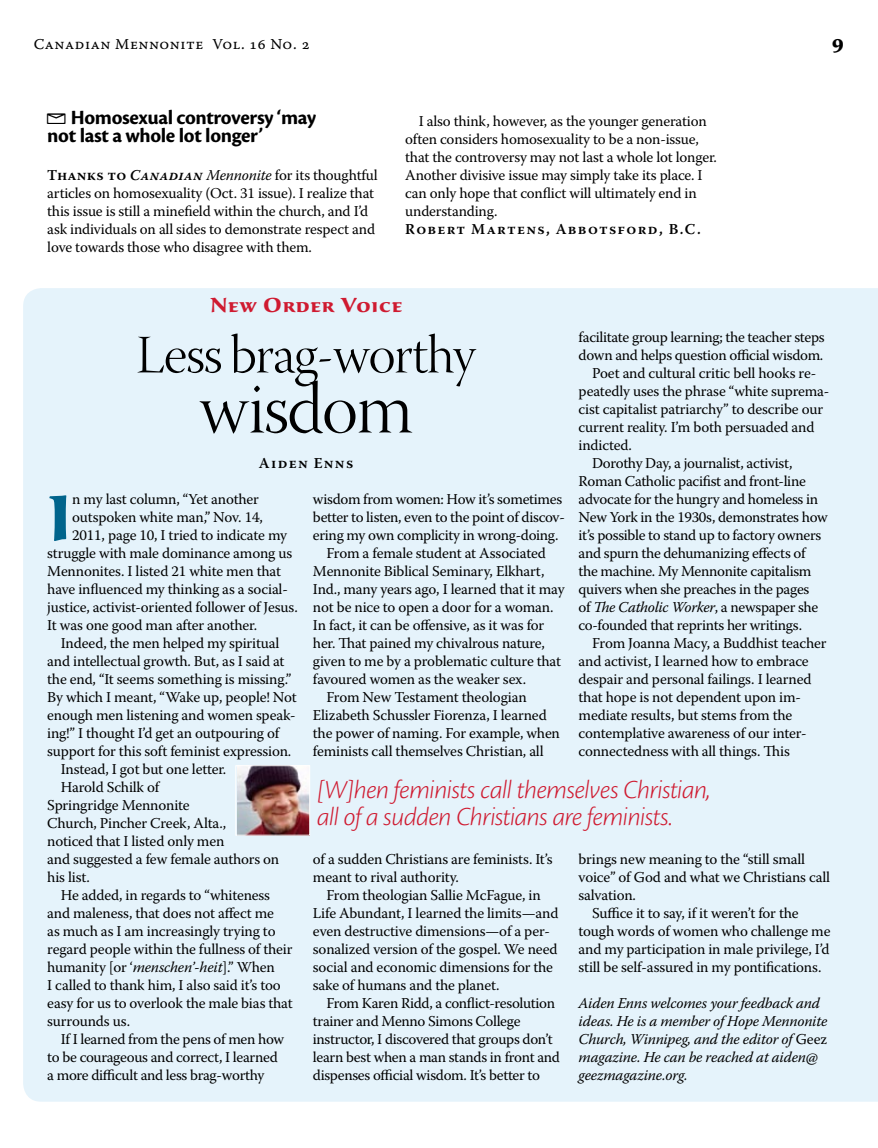
<style>
.page{position:relative;width:878px;height:1148px;background:#fff}
.page>*{position:absolute;margin:0;border:0;box-sizing:border-box;transform-origin:0 0}
.t1{font:72px "Warnock Pro Light Disp";letter-spacing:-.02em;color:#000}
.t2{font:700 66.3px "Sava Pro";color:#00648c}
.t3{font:54px "Warnock Pro Light Disp";letter-spacing:-.02em;color:#000}
.t4{font:italic 300 27px/27px "Cronos Pro";letter-spacing:-.02em;color:#cf1a30}
.t5{font:700 21px/18px "Cronos Pro";letter-spacing:-.02em;color:#000}
.t6{font:700 21px "Sava Pro";letter-spacing:.035em;color:#cf1a30}
.t7{font:700 21px "Sava Pro";color:#000}
.t8{font:15px/18px "Warnock Pro";letter-spacing:-.01em;color:#000}
.t9{font:italic 15px/18px "Warnock Pro";letter-spacing:-.01em;color:#000}
.t10{font:600 15px "Warnock Pro";letter-spacing:.09em;color:#000}
.t11{font:15px "Warnock Pro Capt";letter-spacing:.035em;color:#000}
.s1{font-family:"Canadian Mennonite";font-weight:400}
.s2{font-weight:600}
.s3{font-weight:600;font-style:italic}
.s4{font-style:italic}
.s5{font-style:normal}
</style>
<div class="page">
<div style="left:23px;top:288px;width:855px;height:813px;background:#e5f3fb"></div>
<img style="left:237px;top:767px;width:71px;height:66px">
<div style="left:235px;top:765px;width:75px;height:70px;border:1px solid #fff"></div>
<p class="t11" style="left:34px;top:35px;width:277px">Canadian Mennonite Vol. 16 No. 2</p>
<h3 class="t7" style="left:832px;top:28px;width:14px">9</h3>
<h3 class="t5" style="left:47px;top:109px;width:270px"><span class="s1">E</span> Homosexual controversy ‘may not last a whole lot longer’</h3>
<p class="t8" style="left:47px;top:166px;width:332px"><span class="s2">Thanks to</span> <span class="s3">Canadian</span> <span class="s4">Mennonite</span> for its thoughtful articles on homosexuality (Oct. 31 issue). I realize that this issue is still a minefield within the church, and I’d ask individuals on all sides to demonstrate respect and love towards those who disagree with them.</p>
<p class="t8" style="left:405px;top:112px;width:313px;text-indent:14px">I also think, however, as the younger generation often considers homosexuality to be a non-issue, that the controversy may not last a whole lot longer.<br>Another divisive issue may simply take its place. I can only hope that conflict will ultimately end in understanding.</p>
<p class="t10" style="left:405px;top:220px;width:297px">Robert Martens, Abbotsford, B.C.</p>
<h3 class="t6" style="left:210px;top:291px;width:193px">New Order Voice</h3>
<h3 class="t3" style="left:136px;top:326px;width:341px">Less brag-worthy</h3>
<p class="t8" style="left:578px;top:328px;width:248px">facilitate group learning; the teacher steps</p>
<p class="t8" style="left:578px;top:346px;width:246px">down and helps question official wisdom.</p>
<p class="t8" style="left:592px;top:364px;width:225px">Poet and cultural critic bell hooks re-</p>
<p class="t8" style="left:578px;top:382px;width:252px">peatedly uses the phrase “white suprema-</p>
<p class="t8" style="left:578px;top:400px;width:246px">cist capitalist patriarchy” to describe our</p>
<p class="t8" style="left:578px;top:418px;width:237px">current reality. I’m both persuaded and</p>
<p class="t8" style="left:578px;top:436px;width:55px">indicted.</p>
<p class="t8" style="left:592px;top:454px;width:202px">Dorothy Day, a journalist, activist,</p>
<p class="t8" style="left:578px;top:472px;width:229px">Roman Catholic pacifist and front-line</p>
<p class="t8" style="left:578px;top:490px;width:241px">advocate for the hungry and homeless in</p>
<p class="t8" style="left:578px;top:508px;width:251px">New York in the 1930s, demonstrates how</p>
<p class="t8" style="left:578px;top:526px;width:244px">it’s possible to stand up to factory owners</p>
<p class="t8" style="left:578px;top:544px;width:228px">and spurn the dehumanizing effects of</p>
<p class="t8" style="left:578px;top:562px;width:234px">the machine. My Mennonite capitalism</p>
<p class="t8" style="left:578px;top:580px;width:232px">quivers when she preaches in the pages</p>
<p class="t9" style="left:578px;top:598px;width:241px"><span class="s5">of</span> The Catholic Worker<span class="s5">, a newspaper she</span></p>
<p class="t8" style="left:578px;top:616px;width:225px">co-founded that reprints her writings.</p>
<p class="t8" style="left:592px;top:634px;width:236px">From Joanna Macy, a Buddhist teacher</p>
<p class="t8" style="left:578px;top:652px;width:232px">and activist, I learned how to embrace</p>
<p class="t8" style="left:578px;top:670px;width:234px">despair and personal failings. I learned</p>
<p class="t8" style="left:578px;top:688px;width:224px">that hope is not dependent upon im-</p>
<p class="t8" style="left:578px;top:706px;width:215px">mediate results, but stems from the</p>
<p class="t8" style="left:578px;top:724px;width:229px">contemplative awareness of our inter-</p>
<p class="t8" style="left:578px;top:742px;width:213px">connectedness with all things. This</p>
<h1 class="t1" style="left:199px;top:370px;width:215px">wisdom</h1>
<p class="t10" style="left:259px;top:454px;width:96px">Aiden Enns</p>
<h2 class="t2" style="left:47px;top:474px;width:27px">I</h2>
<p class="t8" style="left:72px;top:490px;width:188px">n my last column, “Yet another</p>
<p class="t8" style="left:313px;top:490px;width:251px">wisdom from women: How it’s sometimes</p>
<p class="t8" style="left:313px;top:508px;width:254px">better to listen, even to the point of discov-</p>
<p class="t8" style="left:313px;top:526px;width:247px">ering my own complicity in wrong-doing.</p>
<p class="t8" style="left:326px;top:544px;width:221px">From a female student at Associated</p>
<p class="t8" style="left:313px;top:562px;width:233px">Mennonite Biblical Seminary, Elkhart,</p>
<p class="t8" style="left:313px;top:580px;width:253px">Ind., many years ago, I learned that it may</p>
<p class="t8" style="left:313px;top:598px;width:242px">not be nice to open a door for a woman.</p>
<p class="t8" style="left:313px;top:616px;width:233px">In fact, it can be offensive, as it was for</p>
<p class="t8" style="left:313px;top:634px;width:233px">her. That pained my chivalrous nature,</p>
<p class="t8" style="left:313px;top:652px;width:250px">given to me by a problematic culture that</p>
<p class="t8" style="left:313px;top:670px;width:215px">favoured women as the weaker sex.</p>
<p class="t8" style="left:326px;top:688px;width:202px">From New Testament theologian</p>
<p class="t8" style="left:313px;top:706px;width:235px">Elizabeth Schussler Fiorenza, I learned</p>
<p class="t8" style="left:313px;top:724px;width:248px">the power of naming. For example, when</p>
<p class="t8" style="left:313px;top:742px;width:232px">feminists call themselves Christian, all</p>
<p class="t8" style="left:72px;top:508px;width:192px">outspoken white man,” Nov. 14,</p>
<p class="t8" style="left:72px;top:526px;width:216px">2011, page 10, I tried to indicate my</p>
<p class="t8" style="left:47px;top:544px;width:246px">struggle with male dominance among us</p>
<p class="t8" style="left:47px;top:562px;width:235px">Mennonites. I listed 21 white men that</p>
<p class="t8" style="left:47px;top:580px;width:242px">have influenced my thinking as a social-</p>
<p class="t8" style="left:47px;top:598px;width:252px">justice, activist-oriented follower of Jesus.</p>
<p class="t8" style="left:47px;top:616px;width:211px">It was one good man after another.</p>
<p class="t8" style="left:61px;top:634px;width:220px">Indeed, the men helped my spiritual</p>
<p class="t8" style="left:47px;top:652px;width:239px">and intellectual growth. But, as I said at</p>
<p class="t8" style="left:47px;top:670px;width:245px">the end, “It seems something is missing.”</p>
<p class="t8" style="left:47px;top:688px;width:251px">By which I meant, “Wake up, people! Not</p>
<p class="t8" style="left:47px;top:706px;width:250px">enough men listening and women speak-</p>
<p class="t8" style="left:47px;top:724px;width:233px">ing!” I thought I’d get an outpouring of</p>
<p class="t8" style="left:47px;top:742px;width:245px">support for this soft feminist expression.</p>
<p class="t8" style="left:61px;top:760px;width:167px">Instead, I got but one letter.</p>
<p class="t8" style="left:61px;top:778px;width:100px">Harold Schilk of</p>
<p class="t8" style="left:47px;top:796px;width:144px">Springridge Mennonite</p>
<p class="t8" style="left:47px;top:814px;width:180px">Church, Pincher Creek, Alta.,</p>
<p class="t8" style="left:47px;top:832px;width:178px">noticed that I listed only men</p>
<p class="t8" style="left:47px;top:850px;width:233px">and suggested a few female authors on</p>
<p class="t8" style="left:47px;top:868px;width:44px">his list.</p>
<p class="t8" style="left:61px;top:886px;width:211px">He added, in regards to “whiteness</p>
<p class="t8" style="left:47px;top:904px;width:228px">and maleness, that does not affect me</p>
<p class="t8" style="left:47px;top:922px;width:230px">as much as I am increasingly trying to</p>
<p class="t8" style="left:47px;top:940px;width:247px">regard people within the fullness of their</p>
<p class="t8" style="left:47px;top:958px;width:229px">humanity [or ‘<span class="s4">menschen’-heit</span>].” When</p>
<p class="t8" style="left:47px;top:976px;width:235px">I called to thank him, I also said it’s too</p>
<p class="t8" style="left:47px;top:994px;width:247px">easy for us to overlook the male bias that</p>
<p class="t8" style="left:47px;top:1012px;width:84px">surrounds us.</p>
<p class="t8" style="left:61px;top:1030px;width:225px">If I learned from the pens of men how</p>
<p class="t8" style="left:47px;top:1048px;width:232px">to be courageous and correct, I learned</p>
<p class="t8" style="left:47px;top:1066px;width:219px">a more difficult and less brag-worthy</p>
<h3 class="t4" style="left:317px;top:776px;width:395px">[W]hen feminists call themselves Christian, all of a sudden Christians are feminists.</h3>
<p class="t8" style="left:578px;top:850px;width:228px">brings new meaning to the “still small</p>
<p class="t8" style="left:578px;top:868px;width:253px">voice” of God and what we Christians call</p>
<p class="t8" style="left:578px;top:886px;width:59px">salvation.</p>
<p class="t8" style="left:592px;top:904px;width:208px">Suffice it to say, if it weren’t for the</p>
<p class="t8" style="left:578px;top:922px;width:253px">tough words of women who challenge me</p>
<p class="t8" style="left:578px;top:940px;width:252px">and my participation in male privilege, I’d</p>
<p class="t8" style="left:578px;top:958px;width:244px">still be self-assured in my pontifications.</p>
<p class="t9" style="left:578px;top:994px;width:250px">Aiden Enns welcomes your feedback and ideas. He is a member of Hope Mennonite Church, Winnipeg, and the editor of <span class="s5">Geez </span>magazine. He can be reached at aiden@ geezmagazine.org.</p>
<p class="t8" style="left:313px;top:850px;width:241px">of a sudden Christians are feminists. It’s meant to rival authority.</p>
<p class="t8" style="left:313px;top:886px;width:247px;text-indent:14px">From theologian Sallie McFague, in Life Abundant, I learned the limits—and even destructive dimensions—of a per&shy;sonalized version of the gospel. We need social and economic dimensions for the sake of humans and the planet.</p>
<p class="t8" style="left:313px;top:994px;width:248px;text-indent:14px">From Karen Ridd, a conflict-resolution trainer and Menno Simons College instructor, I discovered that groups don’t learn best when a man stands in front and dispenses official wisdom. It’s better to</p>
</div>
